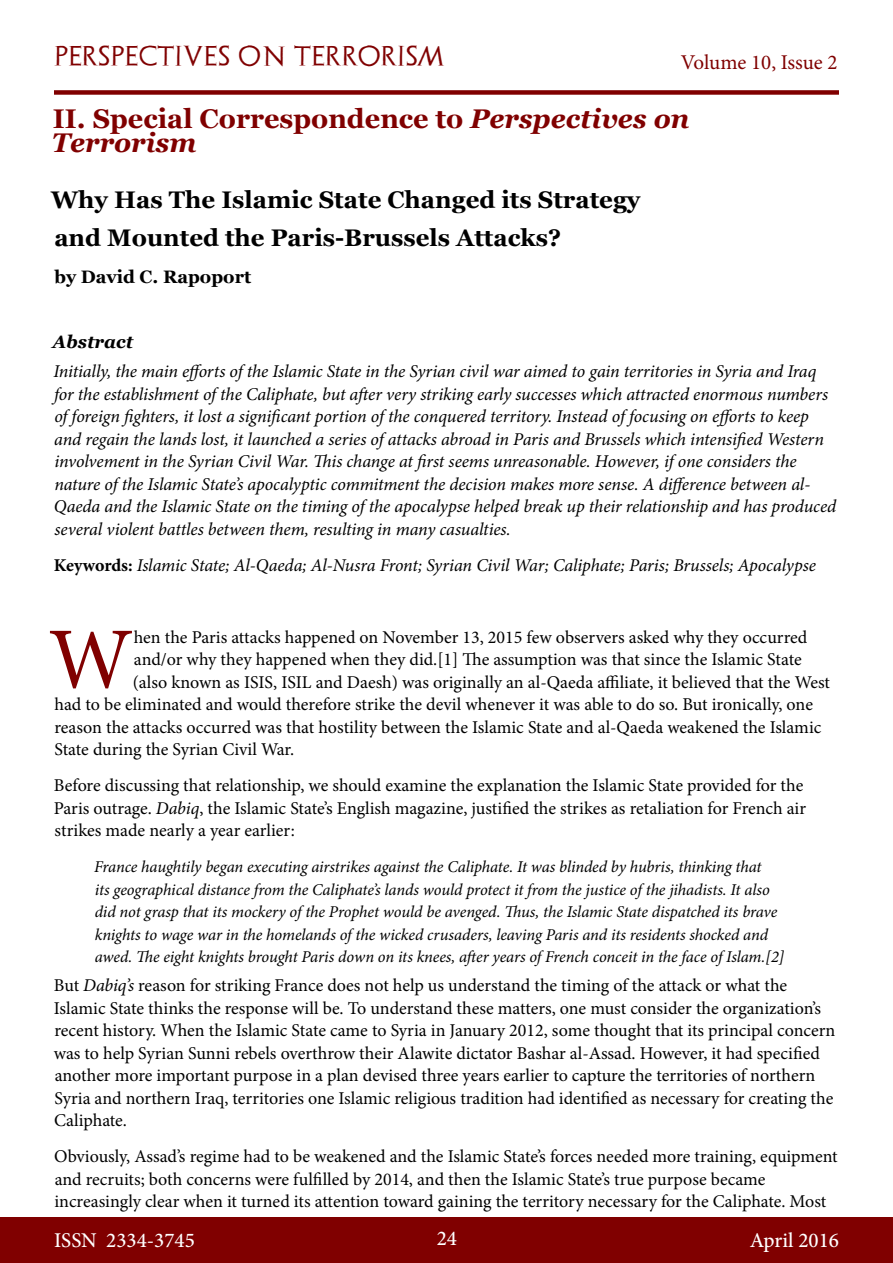
<style>
.page{position:relative;width:893px;height:1263px;background:#fff}
.page>*{position:absolute;margin:0;border:0;box-sizing:border-box;transform-origin:0 0}
.t1{font:87.3px "Minion Pro";color:#800000}
.t2{font:700 27px/24px "Georgia";color:#800000}
.t3{font:700 24px/37.5px "Georgia";color:#000}
.t4{font:500 21px "Minion Pro";color:#fff}
.t5{font:21px "Archeologicaps";letter-spacing:.045em;color:#800000}
.t6{font:21px "Minion Pro";letter-spacing:-.005em;color:#800000}
.t7{font:18px/22.5px "Minion Pro";color:#000}
.t8{font:italic 18px/22.5px "Minion Pro";letter-spacing:-.01em;color:#000}
.t9{font:700 18px "Georgia";color:#000}
.t10{font:italic 700 18px "Georgia";color:#000}
.t11{font:italic 16.5px/22.5px "Minion Pro";letter-spacing:-.01em;color:#000}
.s1{font-style:italic}
.s2{font-weight:700;font-style:normal}
</style>
<div class="page">
<div style="left:0;top:1217px;width:893px;height:46px;background:#800000"></div>
<div style="left:54px;top:90px;width:785px;height:5px;background:#800000"></div>
<p class="t5" style="left:54px;top:43px;width:392px">PERSPECTIVES ON TERRORISM</p>
<p class="t6" style="left:681px;top:48px;width:158px">Volume 10, Issue 2</p>
<h2 class="t2" style="left:52px;top:106px;width:639px">II. Special Correspondence to <span class="s1">Perspectives on<br>Terrorism</span></h2>
<h3 class="t3" style="left:51px;top:180px;width:591px">Why Has The Islamic State Changed its Strategy and Mounted the Paris-Brussels Attacks?</h3>
<p class="t9" style="left:55px;top:263px;width:198px">by David C. Rapoport</p>
<p class="t10" style="left:52px;top:328px;width:82px">Abstract</p>
<p class="t8" style="left:54px;top:360px;width:784px">Initially, the main efforts of the Islamic State in the Syrian civil war aimed to gain territories in Syria and Iraq for the establishment of the Caliphate, but after very striking early successes which attracted enormous numbers of foreign fighters, it lost a significant portion of the conquered territory. Instead of focusing on efforts to keep and regain the lands lost, it launched a series of attacks abroad in Paris and Brussels which intensified Western involvement in the Syrian Civil War. This change at first seems unreasonable. However, if one considers the nature of the Islamic State’s apocalyptic commitment the decision makes more sense. A difference between al-Qaeda and the Islamic State on the timing of the apocalypse helped break up their relationship and has produced several violent battles between them, resulting in many casualties.</p>
<p class="t8" style="left:54px;top:553px;width:764px"><span class="s2">Keywords:</span> Islamic State; Al-Qaeda; Al-Nusra Front; Syrian Civil War; Caliphate; Paris; Brussels; Apocalypse</p>
<h1 class="t1" style="left:49px;top:601px;width:86px">W</h1>
<p class="t7" style="left:134px;top:626px;width:675px">hen the Paris attacks happened on November 13, 2015 few observers asked why they occurred</p>
<p class="t7" style="left:134px;top:648px;width:669px">and/or why they happened when they did.[1] The assumption was that since the Islamic State</p>
<p class="t7" style="left:133px;top:671px;width:699px">(also known as ISIS, ISIL and Daesh) was originally an al-Qaeda affiliate, it believed that the West</p>
<p class="t7" style="left:54px;top:693px;width:760px">had to be eliminated and would therefore strike the devil whenever it was able to do so. But ironically, one</p>
<p class="t7" style="left:54px;top:716px;width:769px">reason the attacks occurred was that hostility between the Islamic State and al-Qaeda weakened the Islamic</p>
<p class="t7" style="left:54px;top:738px;width:241px">State during the Syrian Civil War.</p>
<p class="t7" style="left:54px;top:774px;width:754px">Before discussing that relationship, we should examine the explanation the Islamic State provided for the<br>Paris outrage. <span class="s1">Dabiq</span>, the Islamic State’s English magazine, justified the strikes as retaliation for French air strikes made nearly a year earlier:</p>
<p class="t11" style="left:94px;top:855px;width:692px">France haughtily began executing airstrikes against the Caliphate. It was blinded by hubris, thinking that<br>its geographical distance from the Caliphate’s lands would protect it from the justice of the jihadists. It also did not grasp that its mockery of the Prophet would be avenged. Thus, the Islamic State dispatched its brave knights to wage war in the homelands of the wicked crusaders, leaving Paris and its residents shocked and awed. The eight knights brought Paris down on its knees, after years of French conceit in the face of Islam.[2]</p>
<p class="t7" style="left:54px;top:974px;width:783px">But <span class="s1">Dabiq’s</span> reason for striking France does not help us understand the timing of the attack or what the Islamic State thinks the response will be. To understand these matters, one must consider the organization’s recent history. When the Islamic State came to Syria in January 2012, some thought that its principal concern was to help Syrian Sunni rebels overthrow their Alawite dictator Bashar al-Assad. However, it had specified another more important purpose in a plan devised three years earlier to capture the territories of northern Syria and northern Iraq, territories one Islamic religious tradition had identified as necessary for creating the Caliphate.</p>
<p class="t7" style="left:54px;top:1145px;width:785px">Obviously, Assad’s regime had to be weakened and the Islamic State’s forces needed more training, equipment and recruits; both concerns were fulfilled by 2014, and then the Islamic State’s true purpose became increasingly clear when it turned its attention toward gaining the territory necessary for the Caliphate. Most</p>
<p class="t4" style="left:54px;top:1226px;width:142px">ISSN 2334-3745</p>
<p class="t4" style="left:437px;top:1224px;width:22px">24</p>
<p class="t4" style="left:750px;top:1226px;width:91px">April 2016</p>
</div>
